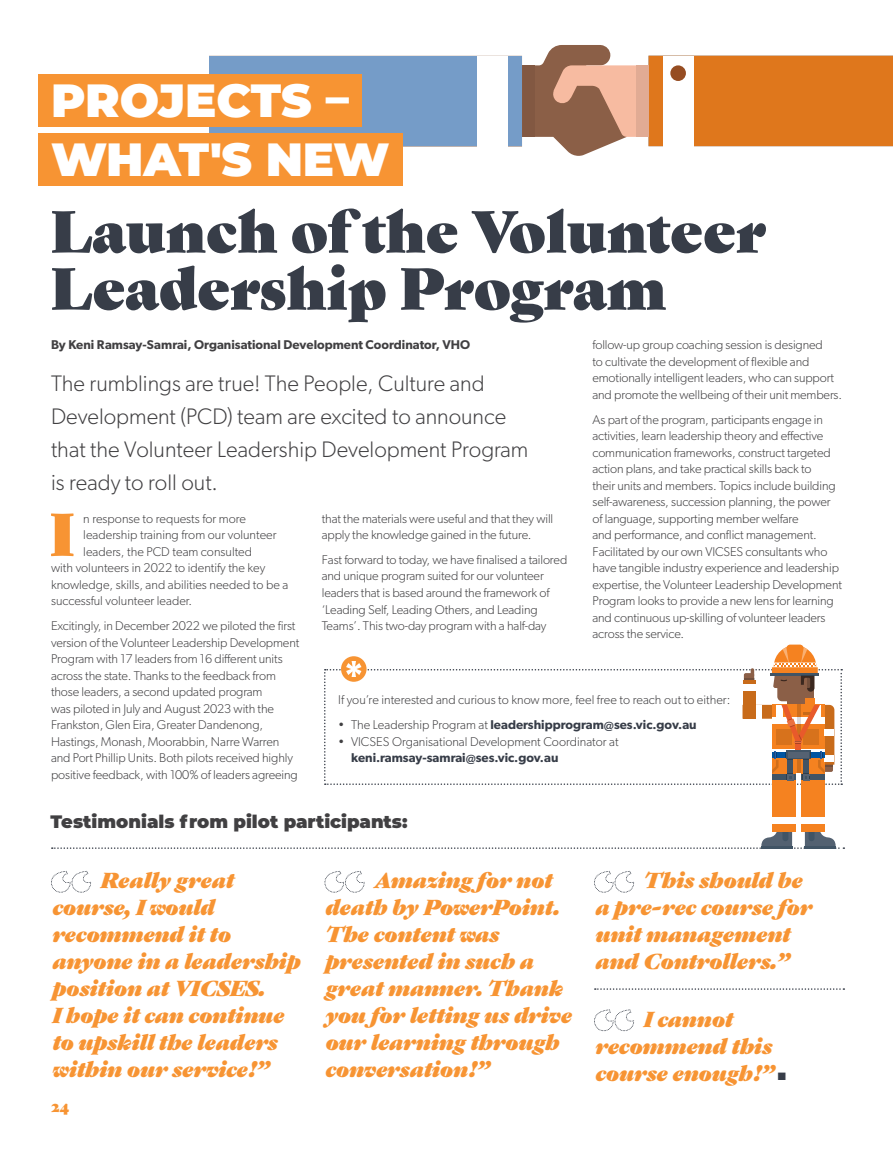
<style>
.page{position:relative;width:893px;height:1149px;background:#fff}
.page>*{position:absolute;margin:0;border:0;box-sizing:border-box;transform-origin:0 0}
.P_dropcap_CM{font:58.2px "Gastromond";color:#f79433}
.H1_Gast_as_title_38pt_CM{font:57px/57px "Gastromond";color:#373d48}
.Region_Highlighter_CM{font:900 46.5px "Montserrat";letter-spacing:-.005em;color:#fff}
.Intro_13pt_CM{font:300 22.5px/33px "Gibson";color:#414042}
.Quote_CM{font:italic 21px/27px "Gastromond";color:#f79433}
.H2_Mon_Type_level_2_CM{font:900 18px "Montserrat";color:#414042}
.t1{font:15px "Gastromond";color:#f79433}
.P_CM{font:300 12.75px/16.5px "Gibson";letter-spacing:-.01em;color:#414042}
.P_dropcap_CM-2{font:300 12.75px "Gibson";color:#414042}
.Author_CM{font:600 12.75px "Gibson";color:#414042}
.t2{font:600 12.75px "Gibson";color:#373d48}
.s1{font-weight:300;color:#414042}
.s2{font-weight:600;color:#373d48}
.s3{color:#373d48}
</style>
<div class="page">
<svg style="left:210px;top:45px;width:683px;height:111px"></svg>
<div style="left:663px;top:56px;width:30px;height:90px;background:#fff"></div>
<div style="left:670px;top:65px;width:16px;height:16px;background:#964d22;border-radius:50%"></div>
<div style="left:636px;top:65px;width:12px;height:72px;background:#e1ab94"></div>
<svg style="left:595px;top:988px;width:249px;height:1px"></svg>
<svg style="left:51px;top:870px;width:40px;height:22px"></svg>
<svg style="left:324px;top:870px;width:41px;height:22px"></svg>
<svg style="left:594px;top:870px;width:40px;height:22px"></svg>
<svg style="left:594px;top:1009px;width:40px;height:21px"></svg>
<div style="left:38px;top:74px;width:324px;height:53px;background:#f79433"></div>
<div style="left:38px;top:133px;width:364px;height:52px;background:#f79433"></div>
<svg style="left:52px;top:826px;width:792px;height:22px"></svg>
<div style="left:772px;top:771px;width:24px;height:60px;background:#f58220"></div>
<div style="left:801px;top:771px;width:23px;height:60px;background:#f58220"></div>
<div style="left:772px;top:817px;width:24px;height:6px;background:#fff"></div>
<div style="left:801px;top:817px;width:23px;height:6px;background:#fff"></div>
<svg style="left:324px;top:644px;width:518px;height:140px"></svg>
<p class="Region_Highlighter_CM" style="left:51px;top:66px;width:299px">PROJECTS –</p>
<p class="Region_Highlighter_CM" style="left:51px;top:124px;width:340px">WHAT'S NEW</p>
<p class="H1_Gast_as_title_38pt_CM" style="left:51px;top:198px;width:716px">Launch of the Volunteer<br>Leadership Program</p>
<p class="Author_CM" style="left:51px;top:337px;width:421px">By Keni Ramsay-Samrai, Organisational Development Coordinator, VHO</p>
<p class="Intro_13pt_CM" style="left:51px;top:366px;width:479px">The rumblings are true! The People, Culture and Development (PCD) team are excited to announce that the Volunteer Leadership Development Program is ready to roll out.</p>
<p class="P_dropcap_CM" style="left:50px;top:489px;width:26px">I</p>
<p class="P_dropcap_CM-2" style="left:83px;top:510px;width:164px">n response to requests for more</p>
<p class="P_CM" style="left:592px;top:336px;width:251px">follow-up group coaching session is designed<br>to cultivate the development of flexible and emotionally intelligent leaders, who can support and promote the wellbeing of their unit members.</p>
<p class="P_CM" style="left:592px;top:410px;width:251px">As part of the program, participants engage in activities, learn leadership theory and effective communication frameworks, construct targeted action plans, and take practical skills back to<br>their units and members. Topics include building self-awareness, succession planning, the power of language, supporting member welfare<br>and performance, and conflict management.<br>Facilitated by our own VICSES consultants who have tangible industry experience and leadership expertise, the Volunteer Leadership Development Program looks to provide a new lens for learning and continuous up-skilling of volunteer leaders across the service.</p>
<p class="P_CM" style="left:322px;top:509px;width:233px">that the materials were useful and that they will apply the knowledge gained in the future.</p>
<p class="P_CM" style="left:322px;top:551px;width:247px">Fast forward to today, we have finalised a tailored and unique program suited for our volunteer leaders that is based around the framework of ‘Leading Self, Leading Others, and Leading Teams’. This two-day program with a half-day</p>
<p class="P_dropcap_CM-2" style="left:83px;top:527px;width:195px">leadership training from our volunteer</p>
<p class="P_dropcap_CM-2" style="left:83px;top:543px;width:170px">leaders, the PCD team consulted</p>
<p class="P_dropcap_CM-2" style="left:51px;top:560px;width:216px">with volunteers in 2022 to identify the key</p>
<p class="P_dropcap_CM-2" style="left:51px;top:576px;width:239px">knowledge, skills, and abilities needed to be a</p>
<p class="P_dropcap_CM-2" style="left:51px;top:593px;width:143px">successful volunteer leader.</p>
<p class="P_CM" style="left:51px;top:617px;width:250px">Excitingly, in December 2022 we piloted the first version of the Volunteer Leadership Development Program with 17 leaders from 16 different units across the state. Thanks to the feedback from those leaders, a second updated program<br>was piloted in July and August 2023 with the Frankston, Glen Eira, Greater Dandenong, Hastings, Monash, Moorabbin, Narre Warren and Port Phillip Units. Both pilots received highly positive feedback, with 100% of leaders agreeing</p>
<p class="P_CM" style="left:338px;top:691px;width:394px">If you’re interested and curious to know more, feel free to reach out to either:</p>
<p class="t2" style="left:338px;top:717px;width:360px"><span class="s1">• The Leadership Program at</span> leadershipprogram@ses.vic.gov.au</p>
<p class="P_CM" style="left:351px;top:732px;width:269px;text-indent:-13px">• VICSES Organisational Development Coordinator at <span class="s2">keni.ramsay-samrai@ses.vic.gov.au</span></p>
<p class="H2_Mon_Type_level_2_CM" style="left:51px;top:808px;width:358px">Testimonials from pilot participants:</p>
<p class="Quote_CM" style="left:51px;top:864px;width:250px;text-indent:49px">Really great course, I would recommend it to anyone in a leadership position at VICSES.<br>I hope it can continue to upskill the leaders within our service!”</p>
<p class="t1" style="left:51px;top:1094px;width:20px">24</p>
<p class="Quote_CM" style="left:324px;top:864px;width:248px;text-indent:49px">Amazing for not death by PowerPoint.<br>The content was presented in such a great manner. Thank you for letting us drive our learning through conversation!”</p>
<p class="Quote_CM" style="left:594px;top:864px;width:218px;text-indent:49px">This should be a pre-rec course for unit management and Controllers.”</p>
<p class="Quote_CM" style="left:594px;top:1003px;width:194px;text-indent:49px">I cannot recommend this course enough!” <span class="s3">■</span></p>
</div>
